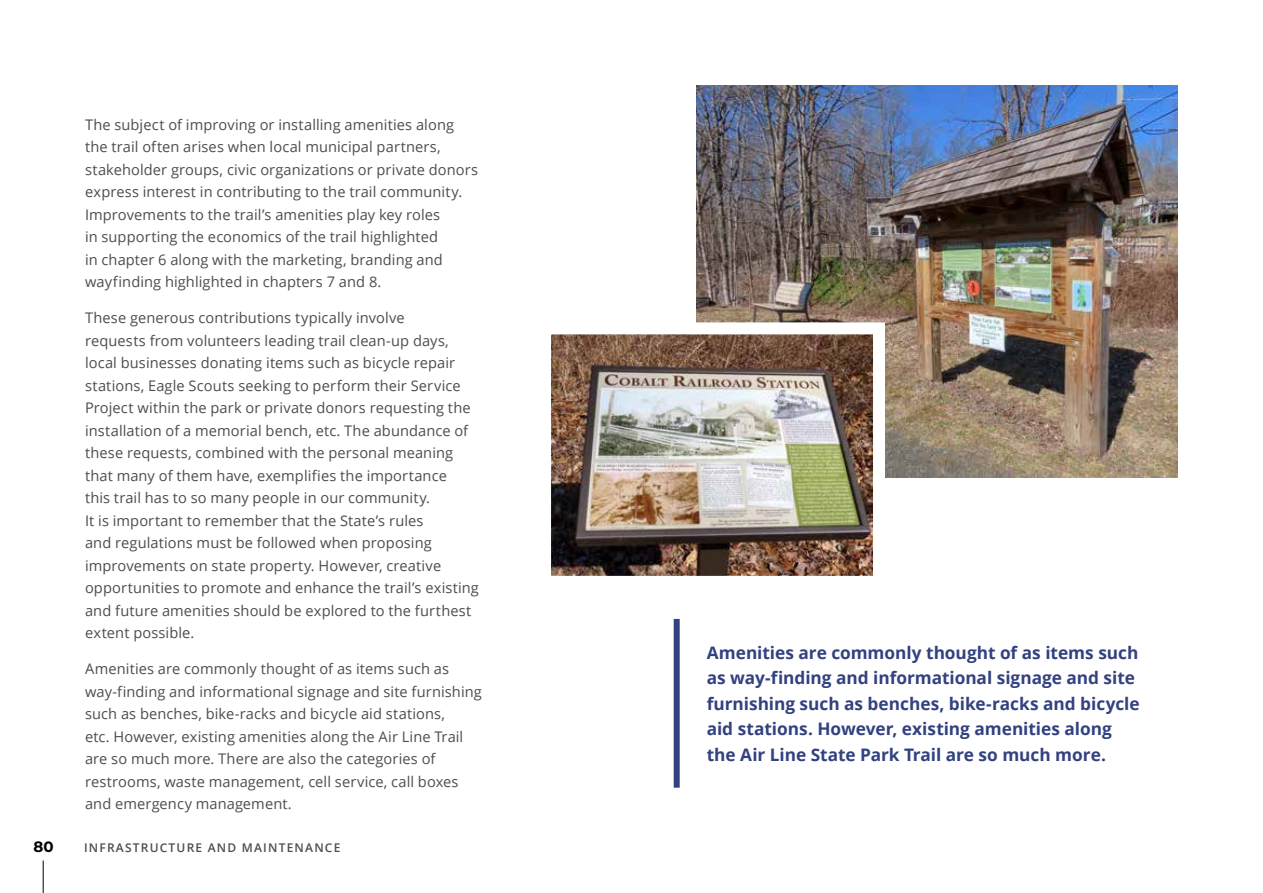
<style>
.page{position:relative;width:1263px;height:893px;background:#fff}
.page>*{position:absolute;margin:0;border:0;box-sizing:border-box;transform-origin:0 0}
.t1{font:700 17.25px/25.5px "Open Sans";color:#324180}
.t2{font:700 15px "Montserrat";color:#000}
.t3{font:14.7px/22.5px "Open Sans";letter-spacing:.005em;color:#4d4d4f}
.t4{font:600 12px "Open Sans";letter-spacing:.1em;color:#4d4d4f}
</style>
<div class="page">
<div style="left:674px;top:619px;width:6px;height:169px;background:#324180"></div>
<img style="left:697px;top:85px;width:481px;height:393px">
<img style="left:551px;top:316px;width:340px;height:260px">
<hr style="left:43px;top:860px;width:1px;height:33px;background:#000">
<p class="t3" style="left:85px;top:113px;width:395px">The subject of improving or installing amenities along the trail often arises when local municipal partners, stakeholder groups, civic organizations or private donors express interest in contributing to the trail community.<br>Improvements to the trail’s amenities play key roles<br>in supporting the economics of the trail highlighted<br>in chapter 6 along with the marketing, branding and wayfinding highlighted in chapters 7 and 8.</p>
<p class="t3" style="left:85px;top:306px;width:395px">These generous contributions typically involve<br>requests from volunteers leading trail clean-up days, local businesses donating items such as bicycle repair stations, Eagle Scouts seeking to perform their Service Project within the park or private donors requesting the installation of a memorial bench, etc. The abundance of these requests, combined with the personal meaning that many of them have, exemplifies the importance<br>this trail has to so many people in our community.<br>It is important to remember that the State’s rules<br>and regulations must be followed when proposing improvements on state property. However, creative opportunities to promote and enhance the trail’s existing and future amenities should be explored to the furthest extent possible.</p>
<p class="t3" style="left:85px;top:657px;width:398px">Amenities are commonly thought of as items such as way-finding and informational signage and site furnishing such as benches, bike-racks and bicycle aid stations,<br>etc. However, existing amenities along the Air Line Trail are so much more. There are also the categories of restrooms, waste management, cell service, call boxes and emergency management.</p>
<p class="t2" style="left:33px;top:835px;width:22px">80</p>
<p class="t4" style="left:84px;top:839px;width:258px">INFRASTRUCTURE AND MAINTENANCE</p>
<p class="t1" style="left:707px;top:639px;width:434px">Amenities are commonly thought of as items such as way-finding and informational signage and site furnishing such as benches, bike-racks and bicycle aid stations. However, existing amenities along the Air Line State Park Trail are so much more.</p>
</div>
